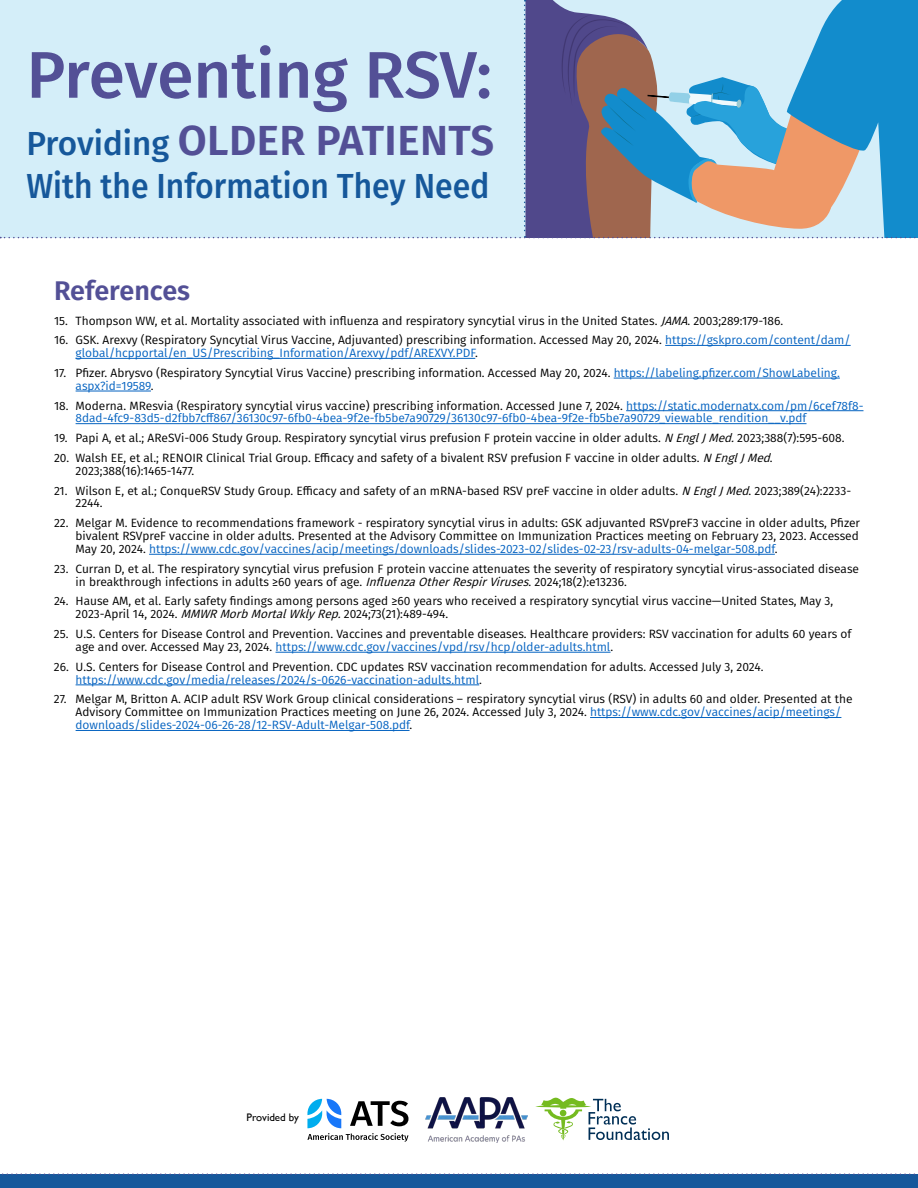
<style>
.page{position:relative;width:918px;height:1188px;background:#fff}
.page>*{position:absolute;margin:0;border:0;box-sizing:border-box;transform-origin:0 0}
.t1{font:500 66px "Fira Sans";letter-spacing:-.005em;color:#535096}
.t2{font:600 42px "Fira Sans";letter-spacing:.01em;color:#535096}
.t3{font:500 34.8px "Fira Sans";color:#16589b;scale:.92 1}
.t4{font:600 27px "Fira Sans";color:#535096}
.t5{font:12px/12.9px "Fira Sans";color:#000}
.t6{font:12px/12.9px "Fira Sans";color:#0563c1}
.t7{font:10.95px "Gill Sans";color:#000}
.s1{font-weight:500;font-size:33.3px;color:#16589b}
.s2{font-style:italic}
.s3{color:#0563c1}
.s4{color:#000}
</style>
<div class="page">
<svg style="left:307px;top:1099px;width:101px;height:43px"></svg>
<svg style="left:535px;top:1098px;width:134px;height:43px"></svg>
<img style="left:426px;top:1098px;width:101px;height:44px">
<svg style="left:0;top:0;width:918px;height:238px;background:#b5cad9"></svg>
<div style="left:0;top:1174px;width:918px;height:14px;background:#16589b"></div>
<svg style="left:2px;top:1173px;width:913px;height:2px"></svg>
<hr style="left:665px;top:345px;width:186px;height:1px;background:#0563c1">
<hr style="left:76px;top:358px;width:399px;height:1px;background:#0563c1">
<hr style="left:614px;top:378px;width:226px;height:1px;background:#0563c1">
<hr style="left:76px;top:391px;width:75px;height:1px;background:#0563c1">
<hr style="left:626px;top:410px;width:237px;height:1px;background:#0563c1">
<hr style="left:76px;top:423px;width:730px;height:1px;background:#0563c1">
<hr style="left:149px;top:554px;width:626px;height:1px;background:#0563c1">
<hr style="left:276px;top:652px;width:335px;height:1px;background:#0563c1">
<hr style="left:76px;top:685px;width:403px;height:1px;background:#0563c1">
<hr style="left:590px;top:717px;width:251px;height:1px;background:#0563c1">
<hr style="left:76px;top:730px;width:334px;height:1px;background:#0563c1">
<h1 class="t1" style="left:26px;top:22px;width:467px">Preventing RSV:</h1>
<h2 class="t2" style="left:26px;top:106px;width:469px"><span class="s1">Providing</span> OLDER PATIENTS</h2>
<h3 class="t3" style="left:26px;top:158px;width:505px">With the Information They Need</h3>
<h3 class="t4" style="left:54px;top:268px;width:138px">References</h3>
<p class="t5" style="left:54px;top:314px;width:731px">15. Thompson WW, et al. Mortality associated with influenza and respiratory syncytial virus in the United States. <span class="s2">JAMA</span>. 2003;289:179-186.</p>
<p class="t5" style="left:76px;top:333px;width:777px;text-indent:-22px">16. GSK. Arexvy (Respiratory Syncytial Virus Vaccine, Adjuvanted) prescribing information. Accessed May 20, 2024. <span class="s3">https://gskpro.com/content/dam/ global/hcpportal/en_US/Prescribing_Information/Arexvy/pdf/AREXVY.PDF</span>.</p>
<p class="t5" style="left:76px;top:366px;width:766px;text-indent:-22px">17. Pfizer. Abrysvo (Respiratory Syncytial Virus Vaccine) prescribing information. Accessed May 20, 2024. <span class="s3">https://labeling.pfizer.com/ShowLabeling. aspx?id=19589</span>.</p>
<p class="t6" style="left:76px;top:399px;width:789px;text-indent:-22px"><span class="s4">18. Moderna. MResvia (Respiratory syncytial virus vaccine) prescribing information. Accessed June 7, 2024.</span> https://static.modernatx.com/pm/6cef78f8-<br>8dad-4fc9-83d5-d2fbb7cff867/36130c97-6fb0-4bea-9f2e-fb5be7a90729/36130c97-6fb0-4bea-9f2e-fb5be7a90729_viewable_rendition__v.pdf</p>
<p class="t5" style="left:54px;top:431px;width:792px">19. Papi A, et al.; AReSVi-006 Study Group. Respiratory syncytial virus prefusion F protein vaccine in older adults. <span class="s2">NEnglJMed.</span>2023;388(7):595-608.</p>
<p class="t5" style="left:76px;top:451px;width:701px;text-indent:-22px">20. Walsh EE, et al.; RENOIR Clinical Trial Group. Efficacy and safety of a bivalent RSV prefusion F vaccine in older adults. <span class="s2">NEnglJMed</span>.<br>2023;388(16):1465-1477.</p>
<p class="t5" style="left:76px;top:484px;width:777px;text-indent:-22px">21. Wilson E, et al.; ConqueRSV Study Group. Efficacy and safety of an mRNA-based RSV preF vaccine in older adults. <span class="s2">NEnglJMed</span>. 2023;389(24):2233-<br>2244.</p>
<p class="t5" style="left:76px;top:516px;width:786px;text-align:justify;text-indent:-22px">22. Melgar M. Evidence to recommendations framework - respiratory syncytial virus in adults: GSK adjuvanted RSVpreF3 vaccine in older adults, Pfizer bivalent RSVpreF vaccine in older adults. Presented at the Advisory Committee on Immunization Practices meeting on February 23, 2023. Accessed May 20, 2024. <span class="s3">https://www.cdc.gov/vaccines/acip/meetings/downloads/slides-2023-02/slides-02-23/rsv-adults-04-melgar-508.pdf</span>.</p>
<p class="t5" style="left:76px;top:562px;width:785px;text-indent:-22px">23. Curran D, et al. The respiratory syncytial virus prefusion F protein vaccine attenuates the severity of respiratory syncytial virus-associated disease in breakthrough infections in adults ≥60 years of age. <span class="s2">InfluenzaOtherRespirViruses</span>. 2024;18(2):e13236.</p>
<p class="t5" style="left:76px;top:595px;width:759px;text-indent:-22px">24. Hause AM, et al. Early safety findings among persons aged ≥60 years who received a respiratory syncytial virus vaccine—United States, May 3,<br>2023-April 14, 2024. <span class="s2">MMWRMorbMortalWklyRep.</span>2024;73(21):489-494.</p>
<p class="t5" style="left:76px;top:627px;width:777px;text-indent:-22px">25. U.S. Centers for Disease Control and Prevention. Vaccines and preventable diseases. Healthcare providers: RSV vaccination for adults 60 years of age and over. Accessed May 23, 2024. <span class="s3">https://www.cdc.gov/vaccines/vpd/rsv/hcp/older-adults.html</span>.</p>
<p class="t5" style="left:76px;top:660px;width:690px;text-indent:-22px">26. U.S. Centers for Disease Control and Prevention. CDC updates RSV vaccination recommendation for adults. Accessed July 3, 2024. <span class="s3">https://www.cdc.gov/media/releases/2024/s-0626-vaccination-adults.html</span>.</p>
<p class="t5" style="left:76px;top:692px;width:778px;text-indent:-22px">27. Melgar M, Britton A. ACIP adult RSV Work Group clinical considerations – respiratory syncytial virus (RSV) in adults 60 and older. Presented at the<br>Advisory Committee on Immunization Practices meeting on June 26, 2024. Accessed July 3, 2024. <span class="s3">https://www.cdc.gov/vaccines/acip/meetings/ downloads/slides-2024-06-26-28/12-RSV-Adult-Melgar-508.pdf</span>.</p>
<p class="t7" style="left:247px;top:1111px;width:54px">Provided by</p>
</div>
